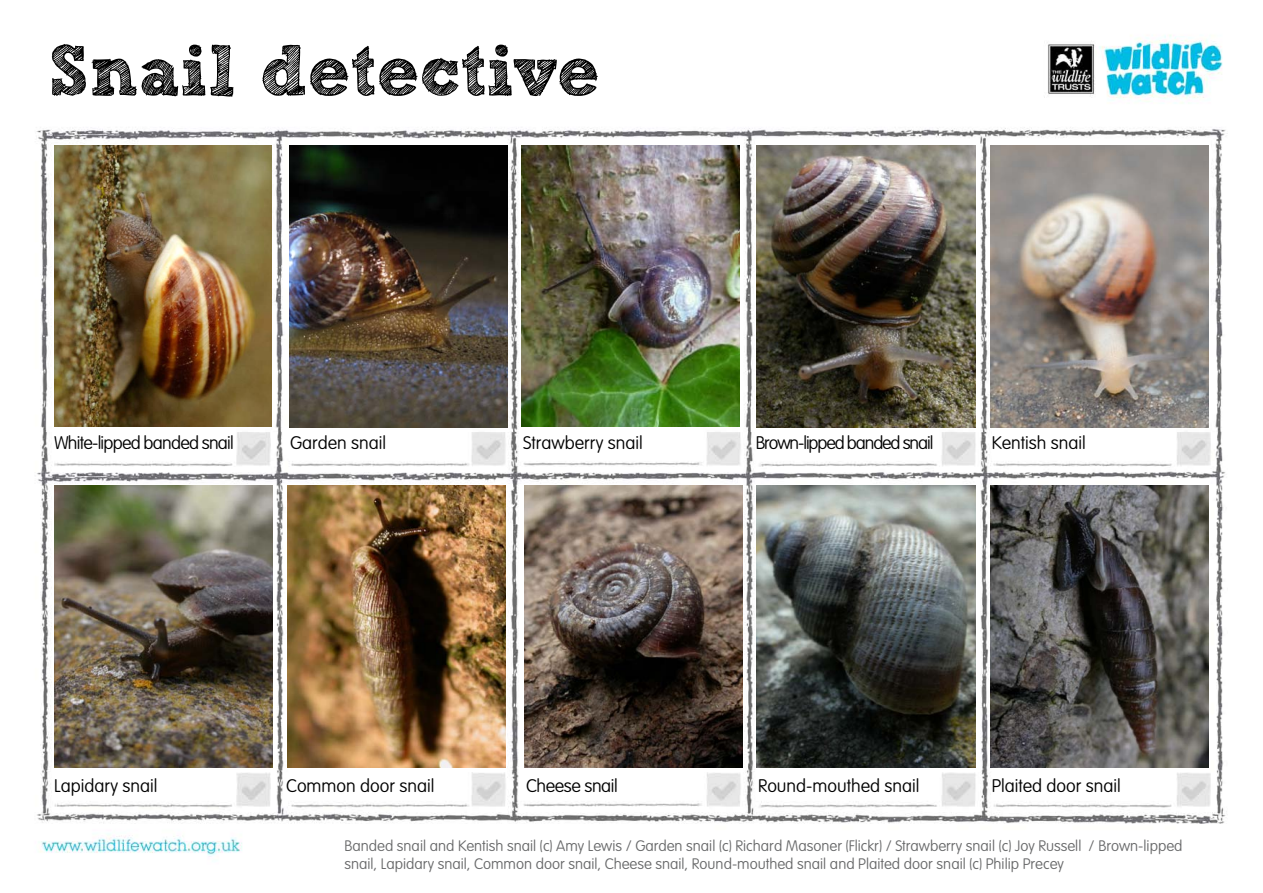
<style>
.page{position:relative;width:1263px;height:893px;background:#fff}
.page>*{position:absolute;margin:0;border:0;box-sizing:border-box;transform-origin:0 0}
.t1{font:72px "Sketch Rockwell";color:#000}
.t2{font:100 18px "VAG Rounded Std";color:#000}
.t3{font:100 18px "VAG Rounded Std";letter-spacing:-.04em;color:#000}
.t4{font:100 18px "VAG Rounded Std";letter-spacing:-.06em;color:#000}
.t5{font:100 18px "VAG Rounded Std";letter-spacing:-.02em;color:#000}
.t6{font:100 15px/18px "VAG Rounded Std";color:#696a6b}
</style>
<div class="page">
<img style="left:36px;top:35px;width:1192px;height:821px">
<img style="left:54px;top:145px;width:218px;height:282px">
<img style="left:289px;top:146px;width:218px;height:281px">
<img style="left:522px;top:146px;width:218px;height:281px">
<img style="left:757px;top:146px;width:218px;height:281px">
<img style="left:991px;top:146px;width:218px;height:281px">
<img style="left:54px;top:486px;width:218px;height:281px">
<img style="left:288px;top:486px;width:218px;height:281px">
<img style="left:524px;top:486px;width:218px;height:281px">
<img style="left:757px;top:486px;width:218px;height:281px">
<img style="left:991px;top:486px;width:218px;height:281px">
<h1 class="t1" style="left:49px;top:31px;width:553px">Snail detective</h1>
<p class="t3" style="left:54px;top:433px;width:181px">White-lipped banded snail</p>
<p class="t2" style="left:290px;top:433px;width:97px">Garden snail</p>
<p class="t4" style="left:756px;top:433px;width:179px">Brown-lipped banded snail</p>
<p class="t2" style="left:523px;top:433px;width:121px">Strawberry snail</p>
<p class="t2" style="left:992px;top:433px;width:95px">Kentish snail</p>
<p class="t2" style="left:54px;top:775px;width:105px">Lapidary snail</p>
<p class="t2" style="left:286px;top:775px;width:150px">Common door snail</p>
<p class="t5" style="left:526px;top:775px;width:93px">Cheese snail</p>
<p class="t2" style="left:758px;top:775px;width:163px">Round-mouthed snail</p>
<p class="t2" style="left:992px;top:775px;width:130px">Plaited door snail</p>
<p class="t6" style="left:344px;top:837px;width:839px">Banded snail and Kentish snail (c) Amy Lewis / Garden snail (c) Richard Masoner (Flickr) / Strawberry snail (c) Joy Russell / Brown-lipped snail, Lapidary snail, Common door snail, Cheese snail, Round-mouthed snail and Plaited door snail (c) Philip Precey</p>
</div>
